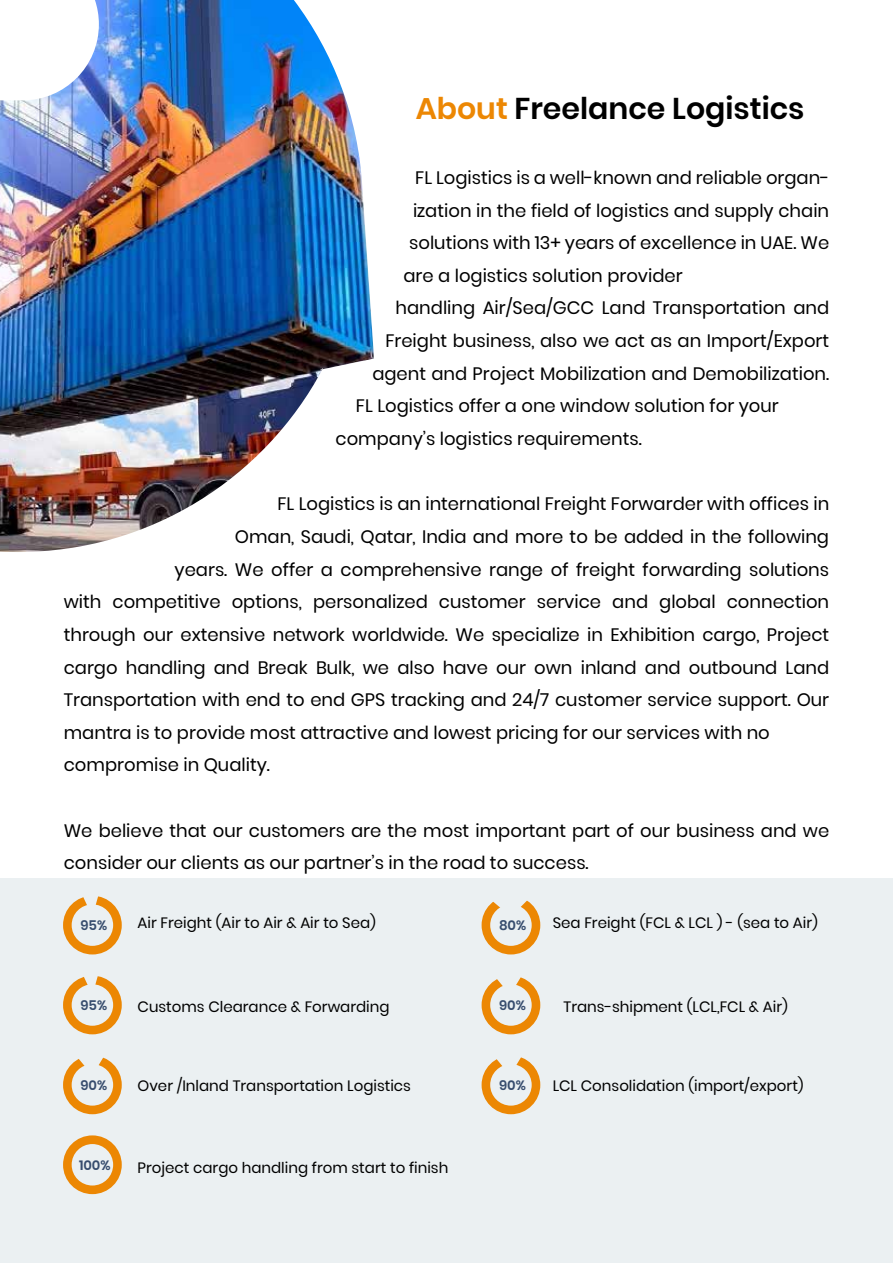
<style>
.page{position:relative;width:893px;height:1263px;background:#fff}
.page>*{position:absolute;margin:0;border:0;box-sizing:border-box;transform-origin:0 0}
.t1{font:600 30px "Poppins";color:#000}
.t2{font:18px/32.7px "Poppins";color:#000}
.t3{font:15px "Poppins";color:#000}
.t4{font:600 13.5px "Poppins";color:#374d6e}
.s1{color:#ec8703}
</style>
<div class="page">
<div style="left:0;top:878px;width:893px;height:385px;background:#ebf0f2"></div>
<svg style="left:63px;top:1135px;width:59px;height:59px"></svg>
<svg style="left:63px;top:896px;width:59px;height:58px"></svg>
<svg style="left:63px;top:976px;width:59px;height:58px"></svg>
<svg style="left:63px;top:1057px;width:59px;height:57px"></svg>
<svg style="left:482px;top:1057px;width:58px;height:57px"></svg>
<svg style="left:482px;top:977px;width:58px;height:57px"></svg>
<svg style="left:482px;top:900px;width:58px;height:54px"></svg>
<img style="left:0;top:0;width:374px;height:552px">
<img style="left:0;top:0;width:127px;height:126px">
<h1 class="t1" style="left:416px;top:91px;width:390px"><span class="s1">About</span> Freelance Logistics</h1>
<p class="t2" style="left:415px;top:161px;width:416px">FL Logistics is a well-known and reliable organ-</p>
<p class="t2" style="left:413px;top:194px;width:418px">ization in the field of logistics and supply chain</p>
<p class="t2" style="left:409px;top:227px;width:422px">solutions with 13+ years of excellence in UAE. We</p>
<p class="t2" style="left:403px;top:259px;width:281px">are a logistics solution provider</p>
<p class="t2" style="left:396px;top:292px;width:435px">handling Air/Sea/GCC Land Transportation and</p>
<p class="t2" style="left:385px;top:325px;width:445px">Freight business, also we act as an Import/Export</p>
<p class="t2" style="left:372px;top:357px;width:458px">agent and Project Mobilization and Demobilization.</p>
<p class="t2" style="left:356px;top:390px;width:424px">FL Logistics offer a one window solution for your</p>
<p class="t2" style="left:336px;top:422px;width:308px">company’s logistics requirements.</p>
<p class="t2" style="left:277px;top:488px;width:553px">FL Logistics is an international Freight Forwarder with offices in</p>
<p class="t2" style="left:235px;top:520px;width:596px">Oman, Saudi, Qatar, India and more to be added in the following</p>
<p class="t2" style="left:175px;top:553px;width:656px">years. We offer a comprehensive range of freight forwarding solutions</p>
<p class="t2" style="left:64px;top:586px;width:767px">with competitive options, personalized customer service and global connection</p>
<p class="t2" style="left:64px;top:618px;width:767px">through our extensive network worldwide. We specialize in Exhibition cargo, Project</p>
<p class="t2" style="left:64px;top:651px;width:767px">cargo handling and Break Bulk, we also have our own inland and outbound Land</p>
<p class="t2" style="left:64px;top:683px;width:767px">Transportation with end to end GPS tracking and 24/7 customer service support. Our</p>
<p class="t2" style="left:64px;top:716px;width:708px">mantra is to provide most attractive and lowest pricing for our services with no</p>
<p class="t2" style="left:64px;top:749px;width:208px">compromise in Quality.</p>
<p class="t2" style="left:64px;top:814px;width:767px">We believe that our customers are the most important part of our business and we consider our clients as our partner’s in the road to success.</p>
<p class="t4" style="left:80px;top:917px;width:28px">95%</p>
<p class="t3" style="left:138px;top:914px;width:240px">Air Freight (Air to Air &amp; Air to Sea)</p>
<p class="t4" style="left:499px;top:917px;width:29px">80%</p>
<p class="t3" style="left:553px;top:914px;width:267px">Sea Freight (FCL &amp; LCL ) - (sea to Air)</p>
<p class="t4" style="left:80px;top:997px;width:28px">95%</p>
<p class="t3" style="left:138px;top:998px;width:254px">Customs Clearance &amp; Forwarding</p>
<p class="t4" style="left:499px;top:997px;width:28px">90%</p>
<p class="t3" style="left:564px;top:998px;width:226px">Trans-shipment (LCL,FCL &amp; Air)</p>
<p class="t4" style="left:80px;top:1077px;width:28px">90%</p>
<p class="t4" style="left:79px;top:1157px;width:33px">100%</p>
<p class="t3" style="left:138px;top:1077px;width:275px">Over /Inland Transportation Logistics</p>
<p class="t3" style="left:553px;top:1077px;width:253px">LCL Consolidation (import/export)</p>
<p class="t4" style="left:499px;top:1077px;width:28px">90%</p>
<p class="t3" style="left:138px;top:1158px;width:312px">Project cargo handling from start to finish</p>
</div>
